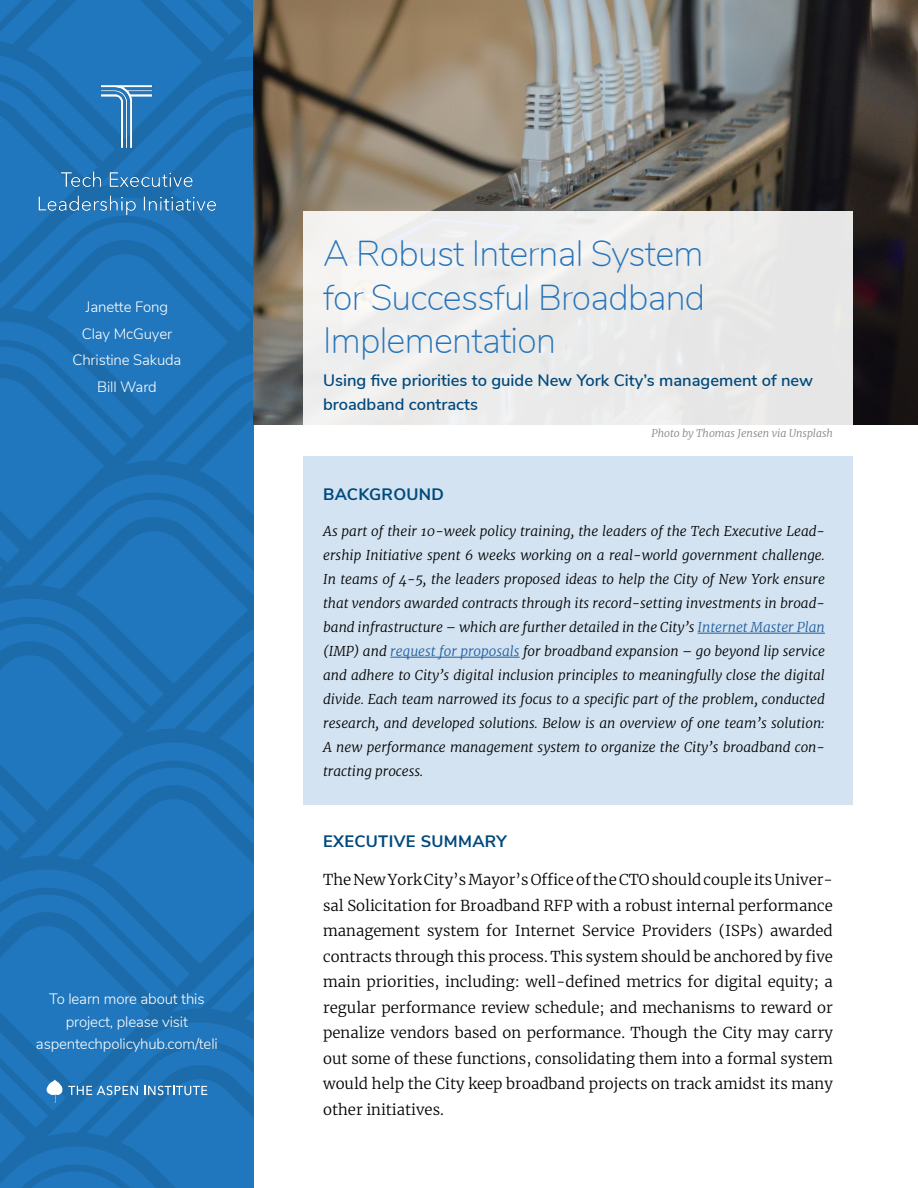
<style>
.page{position:relative;width:918px;height:1188px;background:#fff}
.page>*{position:absolute;margin:0;border:0;box-sizing:border-box;transform-origin:0 0}
.t1{font:200 36px/43.5px "Nunito";letter-spacing:-.02em;color:#2574bb;text-align:justify}
.t2{font:600 16.5px/24px "Nunito Sans";color:#00497c}
.t3{font:700 16.5px "Nunito Sans";letter-spacing:.02em;color:#00497c}
.t4{font:300 15px/25.5px "Merriweather";color:#000;text-align:justify}
.t5{font:300 15px/22.5px "Nunito";letter-spacing:-.01em;color:#fff;text-align:center}
.t6{font:300 15px/26.7px "Nunito Sans";letter-spacing:-.01em;color:#fff;text-align:center}
.t7{font:italic 300 13.5px/24px "Merriweather";color:#000;text-align:justify}
.t8{font:italic 300 10.5px "Merriweather";color:#808285}
.s1{color:#215e9e}
</style>
<div class="page">
<svg style="left:0;top:0;width:254px;height:1188px;fill:#2077bd"></svg>
<svg style="left:46px;top:1079px;width:92px;height:24px"></svg>
<svg style="left:144px;top:1086px;width:63px;height:9px"></svg>
<img style="left:99px;top:77px;width:56px;height:75px">
<img style="left:37px;top:195px;width:180px;height:21px">
<img style="left:61px;top:171px;width:132px;height:19px">
<img style="left:254px;top:0;width:664px;height:425px">
<div style="left:303px;top:211px;width:550px;height:214px;background:#ecebeb"></div>
<div style="left:303px;top:456px;width:550px;height:348px;background:#d3e3f1"></div>
<hr style="left:698px;top:633px;width:127px;height:1px;background:#215e9e">
<hr style="left:390px;top:657px;width:130px;height:1px;background:#215e9e">
<p class="t6" style="left:72px;top:292px;width:111px">Janette Fong<br>Clay McGuyer<br>Christine Sakuda<br>Bill Ward</p>
<p class="t5" style="left:36px;top:987px;width:183px">To learn more about this project, please visit aspentechpolicyhub.com/teli</p>
<h1 class="t1" style="left:323px;top:230px;width:384px">A Robust Internal System for Successful Broadband Implementation</h1>
<p class="t2" style="left:323px;top:368px;width:492px">Using five priorities to guide New York City’s management of new broadband contracts</p>
<p class="t3" style="left:323px;top:483px;width:122px">BACKGROUND</p>
<p class="t8" style="left:652px;top:426px;width:183px">Photo by Thomas Jensen via Unsplash</p>
<p class="t7" style="left:323px;top:518px;width:503px">As part of their 10-week policy training, the leaders of the Tech Executive Lead&shy;ership Initiative spent 6 weeks working on a real-world government challenge.<br>In teams of 4-5, the leaders proposed ideas to help the City of New York ensure that vendors awarded contracts through its record-setting investments in broad&shy;band infrastructure – which are further detailed in the City’s <span class="s1">Internet Master Plan </span>(IMP) and <span class="s1">request for proposals</span> for broadband expansion – go beyond lip service and adhere to City’s digital inclusion principles to meaningfully close the digital divide. Each team narrowed its focus to a specific part of the problem, conducted research, and developed solutions. Below is an overview of one team’s solution:<br>A new performance management system to organize the City’s broadband con&shy;tracting process.</p>
<p class="t3" style="left:323px;top:829px;width:185px">EXECUTIVE SUMMARY</p>
<p class="t4" style="left:323px;top:867px;width:511px">The New York City’s Mayor’s Office of the CTO should couple its Univer&shy;sal Solicitation for Broadband RFP with a robust internal performance management system for Internet Service Providers (ISPs) awarded contracts through this process. This system should be anchored by five main priorities, including: well-defined metrics for digital equity; a regular performance review schedule; and mechanisms to reward or penalize vendors based on performance. Though the City may carry out some of these functions, consolidating them into a formal system would help the City keep broadband projects on track amidst its many other initiatives.</p>
</div>
